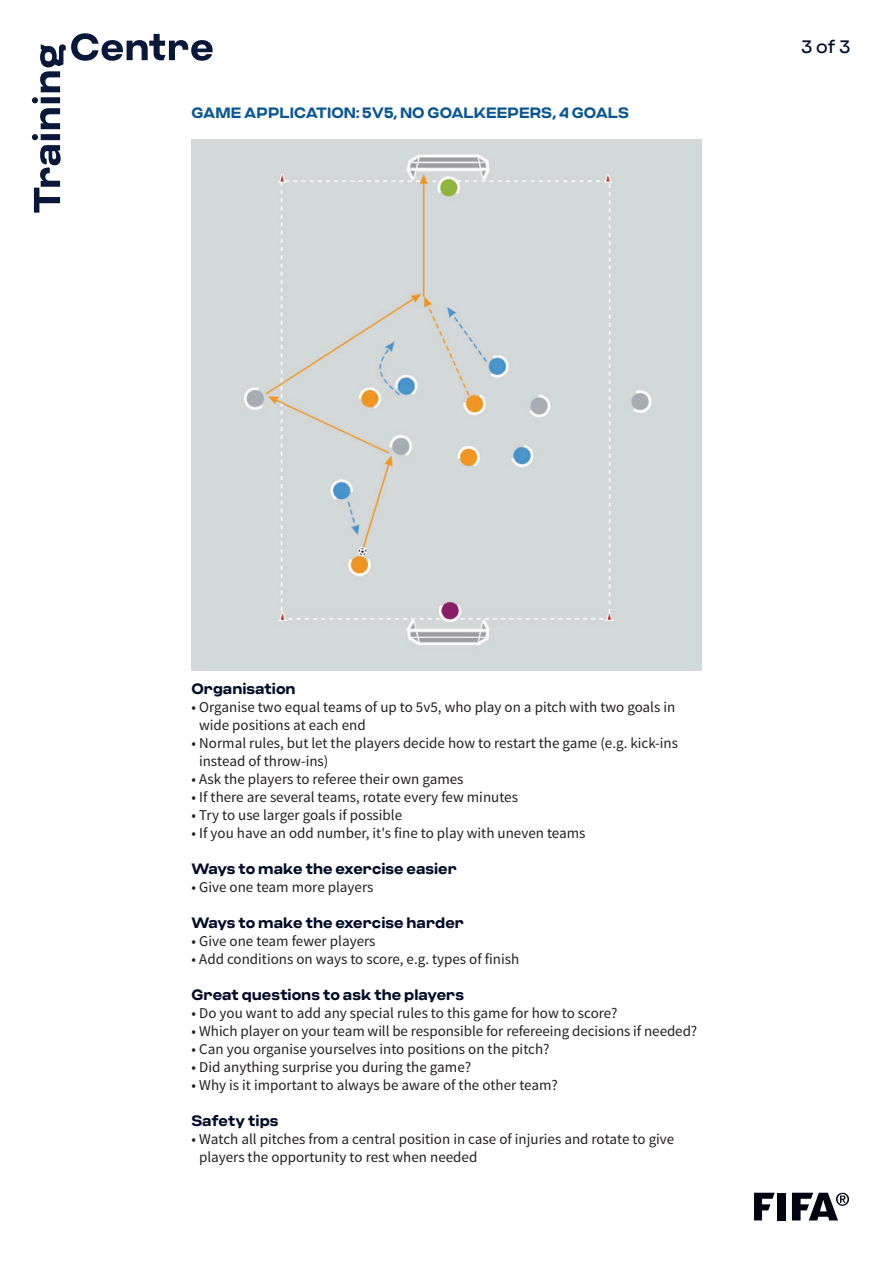
<style>
.page{position:relative;width:893px;height:1263px;background:#fff}
.page>*{position:absolute;margin:0;border:0;box-sizing:border-box;transform-origin:0 0}
.t1{font:18px "Criteria CF";color:#000c26}
.t2{font:15px/18px "Source Sans Pro";color:#231f20}
.t3{font:700 15px "Criteria CF";color:#000c26}
.t4{font:700 15px "Criteria CF";color:#0a5694}
</style>
<div class="page">
<svg style="left:32px;top:33px;width:181px;height:180px"></svg>
<svg style="left:755px;top:1193px;width:20px;height:27px"></svg>
<div style="left:777px;top:1193px;width:9px;height:27px;background:#010410"></div>
<svg style="left:792px;top:1193px;width:57px;height:27px"></svg>
<div style="left:191px;top:139px;width:510px;height:532px;background:#d3d8d8"></div>
<p class="t4" style="left:191px;top:108px;width:439px">GAME APPLICATION: 5V5, NO GOALKEEPERS, 4 GOALS</p>
<p class="t1" style="left:801px;top:39px;width:51px">3 of 3</p>
<p class="t3" style="left:191px;top:684px;width:106px">Organisation</p>
<p class="t2" style="left:199px;top:700px;width:478px;text-indent:-8px">• Organise two equal teams of up to 5v5, who play on a pitch with two goals in wide positions at each end</p>
<p class="t2" style="left:199px;top:736px;width:480px;text-indent:-8px">• Normal rules, but let the players decide how to restart the game (e.g. kick-ins instead of throw-ins)</p>
<p class="t2" style="left:191px;top:772px;width:274px">• Ask the players to referee their own games</p>
<p class="t2" style="left:191px;top:790px;width:328px">• If there are several teams, rotate every few minutes</p>
<p class="t2" style="left:191px;top:808px;width:212px">• Try to use larger goals if possible</p>
<p class="t2" style="left:191px;top:826px;width:396px">• If you have an odd number, it's fine to play with uneven teams</p>
<p class="t3" style="left:191px;top:864px;width:267px">Ways to make the exercise easier</p>
<p class="t2" style="left:191px;top:880px;width:184px">• Give one team more players</p>
<p class="t3" style="left:191px;top:918px;width:274px">Ways to make the exercise harder</p>
<p class="t2" style="left:191px;top:934px;width:186px">• Give one team fewer players</p>
<p class="t2" style="left:191px;top:952px;width:329px">• Add conditions on ways to score, e.g. types of finish</p>
<p class="t3" style="left:191px;top:990px;width:274px">Great questions to ask the players</p>
<p class="t2" style="left:191px;top:1006px;width:428px">• Do you want to add any special rules to this game for how to score?</p>
<p class="t2" style="left:191px;top:1024px;width:507px">• Which player on your team will be responsible for refereeing decisions if needed?</p>
<p class="t2" style="left:191px;top:1042px;width:360px">• Can you organise yourselves into positions on the pitch?</p>
<p class="t2" style="left:191px;top:1060px;width:281px">• Did anything surprise you during the game?</p>
<p class="t2" style="left:191px;top:1078px;width:368px">• Why is it important to always be aware of the other team?</p>
<p class="t3" style="left:191px;top:1116px;width:89px">Safety tips</p>
<p class="t2" style="left:199px;top:1132px;width:477px;text-indent:-8px">• Watch all pitches from a central position in case of injuries and rotate to give players the opportunity to rest when needed</p>
</div>
